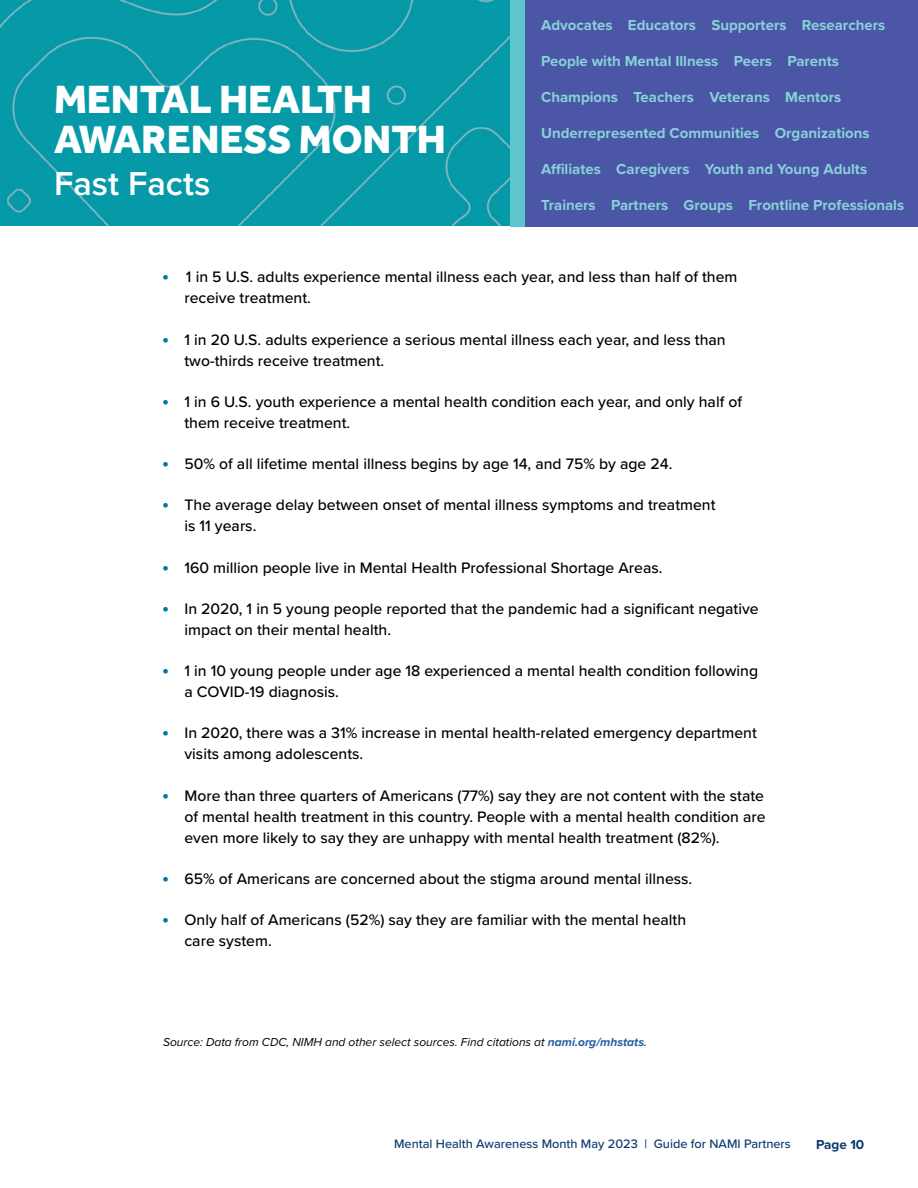
<style>
.page{position:relative;width:918px;height:1188px;background:#fff}
.page>*{position:absolute;margin:0;border:0;box-sizing:border-box;transform-origin:0 0}
.t1{font:800 40.5px/40.5px "Effra";color:#fff}
.t2{font:600 34.5px "Proxima Nova";color:#fff}
.t3{font:500 15.75px/21px "Proxima Nova";color:#000}
.t4{font:700 15px "Proxima Nova";color:#87d2d8}
.t5{font:700 13.5px "Proxima Nova";color:#0b3970}
.t6{font:500 12.75px "Proxima Nova";color:#0b3970}
.t7{font:italic 12px "Proxima Nova";color:#000}
.s1{font-weight:700;font-size:19.5px;color:#0075a9}
.s2{font-weight:700;color:#215e9e}
</style>
<div class="page">
<div style="left:0;top:0;width:511px;height:225px;background:#069aa8"></div>
<div style="left:511px;top:0;width:15px;height:226px;background:#5ec7ce"></div>
<div style="left:525px;top:0;width:393px;height:226px;background:#4c56a6"></div>
<h1 class="t1" style="left:54px;top:79px;width:393px">MENTAL HEALTH<br>AWARENESS MONTH</h1>
<h2 class="t2" style="left:54px;top:158px;width:158px">Fast Facts</h2>
<p class="t4" style="left:541px;top:14px;width:346px">Advocates Educators Supporters Researchers</p>
<p class="t4" style="left:541px;top:50px;width:300px">People with Mental Illness Peers Parents</p>
<p class="t4" style="left:541px;top:86px;width:302px">Champions Teachers Veterans Mentors</p>
<p class="t4" style="left:541px;top:122px;width:330px">Underrepresented Communities Organizations</p>
<p class="t4" style="left:541px;top:158px;width:328px">Affiliates Caregivers Youth and Young Adults</p>
<p class="t4" style="left:541px;top:194px;width:365px">Trainers Partners Groups Frontline Professionals</p>
<p class="t3" style="left:184px;top:266px;width:555px;text-indent:-22px"><span class="s1">•</span> 1 in 5 U.S. adults experience mental illness each year, and less than half of them receive treatment.</p>
<p class="t3" style="left:184px;top:328px;width:543px;text-indent:-22px"><span class="s1">•</span> 1 in 20 U.S. adults experience a serious mental illness each year, and less than two-thirds receive treatment.</p>
<p class="t3" style="left:184px;top:391px;width:559px;text-indent:-22px"><span class="s1">•</span> 1 in 6 U.S. youth experience a mental health condition each year, and only half of them receive treatment.</p>
<p class="t3" style="left:162px;top:453px;width:512px"><span class="s1">•</span> 50% of all lifetime mental illness begins by age 14, and 75% by age 24.</p>
<p class="t3" style="left:184px;top:494px;width:533px;text-indent:-22px"><span class="s1">•</span> The average delay between onset of mental illness symptoms and treatment is 11 years.</p>
<p class="t3" style="left:162px;top:556px;width:502px"><span class="s1">•</span> 160 million people live in Mental Health Professional Shortage Areas.</p>
<p class="t3" style="left:184px;top:598px;width:576px;text-indent:-22px"><span class="s1">•</span> In 2020, 1 in 5 young people reported that the pandemic had a significant negative impact on their mental health.</p>
<p class="t3" style="left:184px;top:660px;width:575px;text-indent:-22px"><span class="s1">•</span> 1 in 10 young people under age 18 experienced a mental health condition following a COVID-19 diagnosis.</p>
<p class="t3" style="left:184px;top:722px;width:574px;text-indent:-22px"><span class="s1">•</span> In 2020, there was a 31% increase in mental health-related emergency department visits among adolescents.</p>
<p class="t3" style="left:184px;top:784px;width:583px;text-align:justify;text-indent:-22px"><span class="s1">•</span> More than three quarters of Americans (77%) say they are not content with the state of mental health treatment in this country. People with a mental health condition are even more likely to say they are unhappy with mental health treatment (82%).</p>
<p class="t3" style="left:162px;top:868px;width:532px"><span class="s1">•</span> 65% of Americans are concerned about the stigma around mental illness.</p>
<p class="t3" style="left:184px;top:909px;width:503px;text-indent:-22px"><span class="s1">•</span> Only half of Americans (52%) say they are familiar with the mental health care system.</p>
<p class="t7" style="left:163px;top:1033px;width:485px">Source: Data from CDC, NIMH and other select sources. Find citations at <span class="s2">nami.org/mhstats</span>.</p>
<p class="t6" style="left:394px;top:1134px;width:398px">Mental Health Awareness Month May 2023 | Guide for NAMI Partners</p>
<p class="t5" style="left:816px;top:1134px;width:50px">Page 10</p>
</div>
